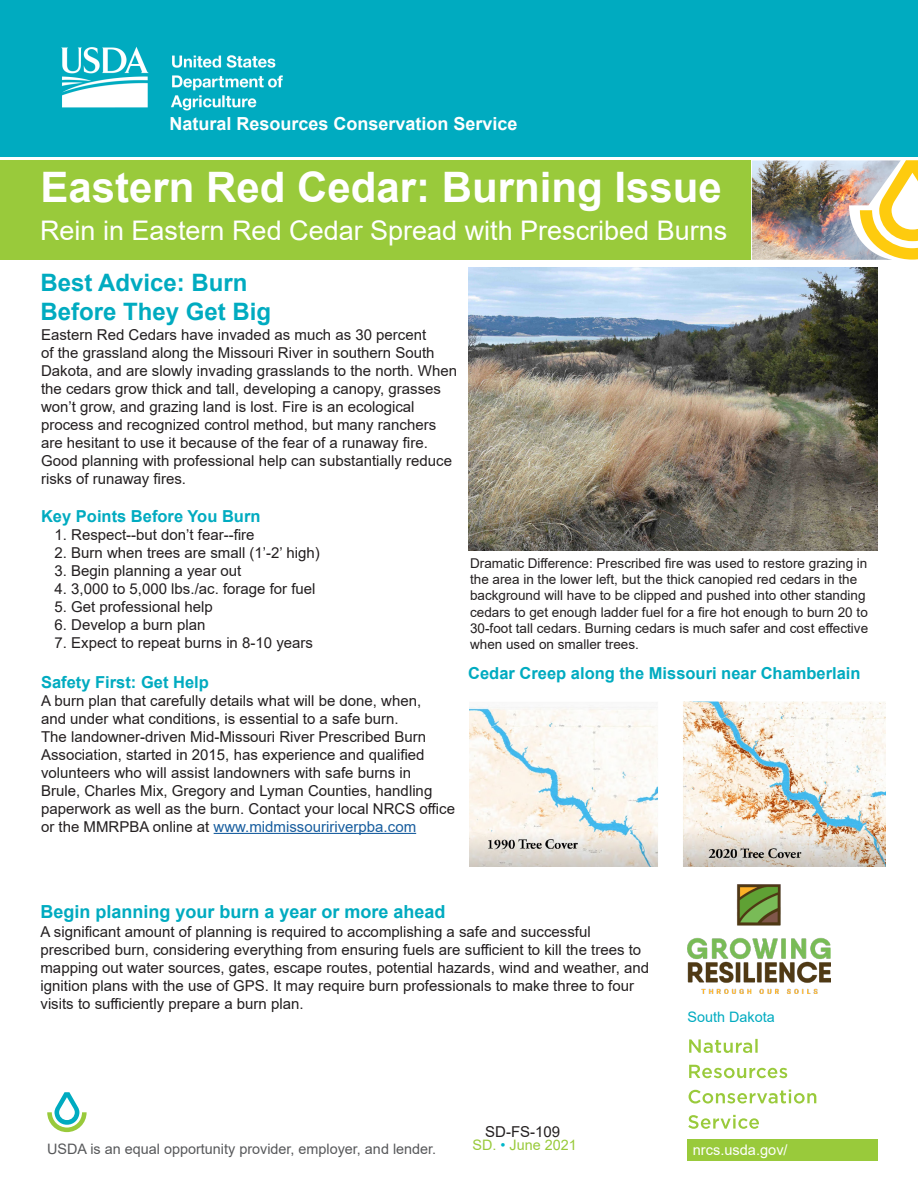
<style>
.page{position:relative;width:918px;height:1188px;background:#fff}
.page>*{position:absolute;margin:0;border:0;box-sizing:border-box;transform-origin:0 0}
.t1{font:700 42px "Arial";color:#fff}
.t2{font:27px "Arial";color:#fff}
.t3{font:700 24px/28.8px "Arial";color:#00abc0}
.t4{font:700 18px "Arial";color:#00abc0}
.t5{font:700 18px "Arial";color:#fff}
.t6{font:700 16.5px "Arial";color:#00abc0}
.t7{font:15px/18px "Arial";color:#231f20}
.t8{font:14.55px "Arial";color:#fff}
.t9{font:14.4px "Arial";color:#57585a}
.t10{font:14.4px "Arial";color:#99ca3b}
.t11{font:14.4px "Arial";color:#00abc0}
.t12{font:13.5px/16.2px "Arial";color:#231f20}
.s1{color:#175d9e}
.s2{color:#00b7ca}
</style>
<div class="page">
<div style="left:0;top:0;width:918px;height:157px;background:#00abc0"></div>
<img style="left:61px;top:47px;width:222px;height:64px">
<svg style="left:47px;top:1092px;width:40px;height:40px"></svg>
<div style="left:687px;top:1139px;width:191px;height:22px;background:#99ca3b"></div>
<svg style="left:688px;top:1115px;width:71px;height:14px"></svg>
<svg style="left:689px;top:1090px;width:127px;height:14px"></svg>
<svg style="left:689px;top:1065px;width:98px;height:13px"></svg>
<svg style="left:689px;top:1039px;width:69px;height:14px"></svg>
<div style="left:0;top:160px;width:750px;height:100px;background:#99ca3b"></div>
<svg style="left:901px;top:160px;width:17px;height:100px"></svg>
<img style="left:752px;top:160px;width:149px;height:100px">
<img style="left:468px;top:268px;width:410px;height:283px">
<img style="left:469px;top:701px;width:416px;height:165px">
<hr style="left:214px;top:833px;width:202px;height:1px;background:#175d9e">
<img style="left:687px;top:885px;width:143px;height:108px">
<p class="t5" style="left:170px;top:111px;width:350px">Natural Resources Conservation Service</p>
<p class="t1" style="left:40px;top:157px;width:683px">Eastern Red Cedar: Burning Issue</p>
<p class="t2" style="left:40px;top:212px;width:689px">Rein in Eastern Red Cedar Spread with Prescribed Burns</p>
<p class="t3" style="left:40px;top:269px;width:232px">Best Advice: Burn<br>Before They Get Big</p>
<p class="t7" style="left:41px;top:326px;width:418px">Eastern Red Cedars have invaded as much as 30 percent<br>of the grassland along the Missouri River in southern South Dakota, and are slowly invading grasslands to the north. When the cedars grow thick and tall, developing a canopy, grasses won’t grow, and grazing land is lost. Fire is an ecological process and recognized control method, but many ranchers are hesitant to use it because of the fear of a runaway fire.<br>Good planning with professional help can substantially reduce risks of runaway fires.</p>
<p class="t6" style="left:41px;top:505px;width:221px">Key Points Before You Burn</p>
<p class="t7" style="left:55px;top:526px;width:202px">1. Respect--but don’t fear--fire</p>
<p class="t7" style="left:55px;top:544px;width:267px">2. Burn when trees are small (1’-2’ high)</p>
<p class="t7" style="left:55px;top:562px;width:188px">3. Begin planning a year out</p>
<p class="t7" style="left:55px;top:580px;width:262px">4. 3,000 to 5,000 lbs./ac. forage for fuel</p>
<p class="t7" style="left:55px;top:598px;width:160px">5. Get professional help</p>
<p class="t7" style="left:55px;top:616px;width:152px">6. Develop a burn plan</p>
<p class="t7" style="left:55px;top:634px;width:260px">7. Expect to repeat burns in 8-10 years</p>
<p class="t6" style="left:41px;top:670px;width:169px">Safety First: Get Help</p>
<p class="t7" style="left:41px;top:691px;width:415px">A burn plan that carefully details what will be done, when,<br>and under what conditions, is essential to a safe burn.<br>The landowner-driven Mid-Missouri River Prescribed Burn Association, started in 2015, has experience and qualified volunteers who will assist landowners with safe burns in<br>Brule, Charles Mix, Gregory and Lyman Counties, handling paperwork as well as the burn. Contact your local NRCS office or the MMRPBA online at <span class="s1">www.midmissouririverpba.com</span></p>
<p class="t12" style="left:470px;top:555px;width:400px">Dramatic Difference: Prescribed fire was used to restore grazing in the area in the lower left, but the thick canopied red cedars in the background will have to be clipped and pushed into other standing cedars to get enough ladder fuel for a fire hot enough to burn 20 to 30-foot tall cedars. Burning cedars is much safer and cost effective when used on smaller trees.</p>
<p class="t6" style="left:468px;top:662px;width:394px">Cedar Creep along the Missouri near Chamberlain</p>
<p class="t4" style="left:40px;top:899px;width:407px">Begin planning your burn a year or more ahead</p>
<p class="t7" style="left:40px;top:923px;width:610px">A significant amount of planning is required to accomplishing a safe and successful prescribed burn, considering everything from ensuring fuels are sufficient to kill the trees to mapping out water sources, gates, escape routes, potential hazards, wind and weather, and ignition plans with the use of GPS. It may require burn professionals to make three to four visits to sufficiently prepare a burn plan.</p>
<p class="t11" style="left:687px;top:1007px;width:89px">South Dakota</p>
<p class="t7" style="left:485px;top:1123px;width:77px">SD-FS-109</p>
<p class="t10" style="left:472px;top:1135px;width:106px">SD. <span class="s2">•</span> June 2021</p>
<p class="t9" style="left:47px;top:1139px;width:390px">USDA is an equal opportunity provider, employer, and lender.</p>
<p class="t8" style="left:693px;top:1140px;width:96px">nrcs.usda.gov/</p>
</div>
